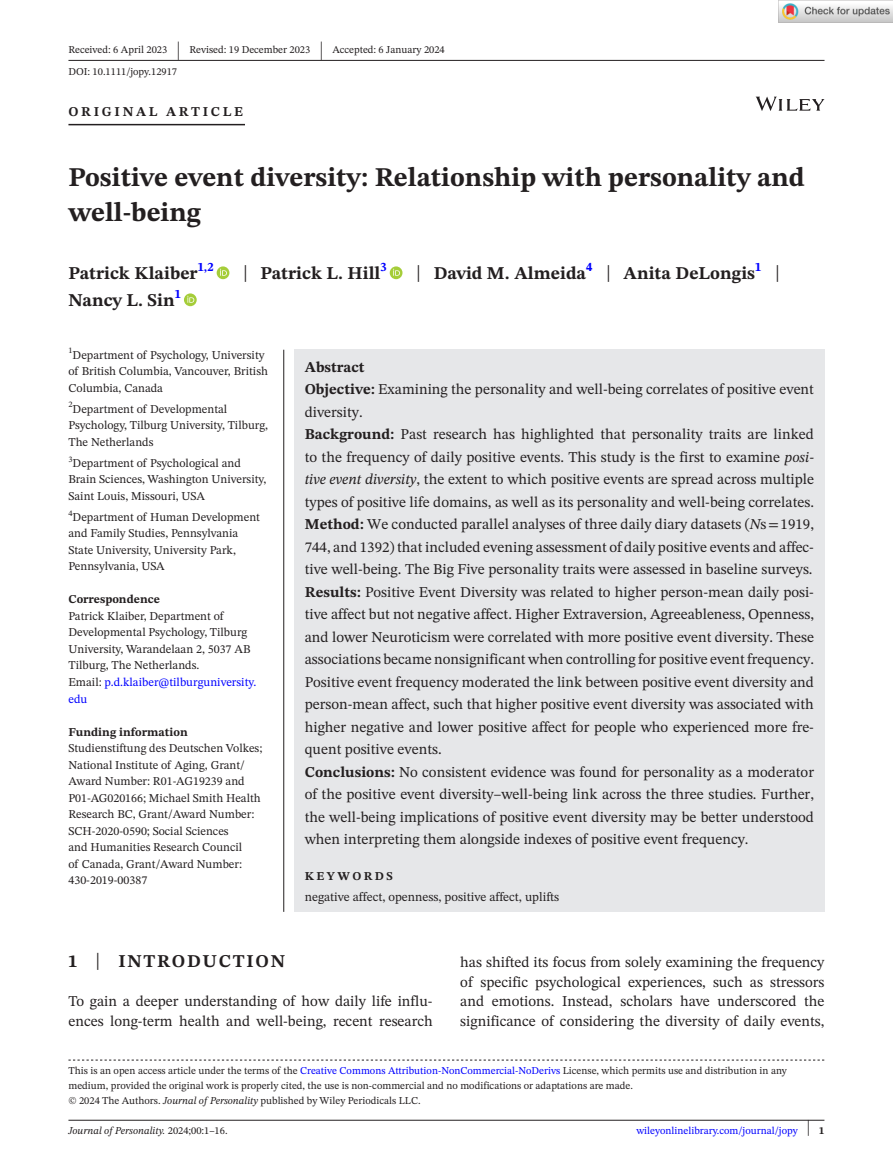
<style>
.page{position:relative;width:893px;height:1174px;background:#fff}
.page>*{position:absolute;margin:0;border:0;box-sizing:border-box;transform-origin:0 0}
.t1{font:700 27px/34.5px "STIX Two Text";color:#231f20}
.t2{font:25.65px "STIX Two Text";color:#231f20;scale:.49 1}
.t3{font:700 18px "STIX Two Text";color:#231f20}
.t4{font:700 18px "STIX Two Text";letter-spacing:.1em;color:#231f20}
.t5{font:15px/22.5px "STIX Two Text";color:#231f20}
.t6{font:700 13.5px "STIX Two Text";letter-spacing:.2em;color:#231f20}
.t7{font:12.75px "STIX Two Text";color:#231f20}
.t8{font:12px/16.5px "STIX Two Text";color:#231f20}
.t9{font:700 12px "STIX Two Text";color:#231f20}
.t10{font:700 12px "STIX Two Text";letter-spacing:.2em;color:#231f20}
.t11{font:10.5px/15px "STIX Two Text";color:#231f20}
.t12{font:10.5px "STIX Two Text";color:#00f}
.t13{font:italic 10.5px "STIX Two Text";color:#231f20}
.s1{font-weight:400;font-size:23.4px}
.s2{color:#00f}
.s3{font-weight:700}
.s4{font-style:italic}
.s5{font-family:"STIX"}
.s6{font-weight:400;font-size:23.7px}
.s7{font-style:normal}
.s8{font-size:22.2px;color:#231f20}
.s9{font-weight:700;color:#231f20}
</style>
<div class="page">
<hr style="left:68px;top:1119px;width:756px;height:1px;background:#231f20">
<svg style="left:756px;top:97px;width:68px;height:14px"></svg>
<hr style="left:68px;top:60px;width:756px;height:1px;background:#231f20">
<hr style="left:68px;top:124px;width:177px;height:1px;background:#231f20">
<div style="left:217px;top:266px;width:12px;height:13px;background:#a5cd39;border-radius:50%"></div>
<svg style="left:220px;top:269px;width:7px;height:7px"></svg>
<div style="left:390px;top:266px;width:12px;height:13px;background:#a5cd39;border-radius:50%"></div>
<svg style="left:393px;top:269px;width:7px;height:7px"></svg>
<svg style="left:184px;top:293px;width:13px;height:13px"></svg>
<svg style="left:187px;top:296px;width:7px;height:7px"></svg>
<svg style="left:68px;top:1059px;width:756px;height:1px"></svg>
<div style="left:294px;top:350px;width:530px;height:562px;background:#e6e7e9"></div>
<hr style="left:283px;top:350px;width:1px;height:562px;background:#231f20">
<img style="left:779px;top:0;width:114px;height:23px">
<p class="t11" style="left:68px;top:42px;width:100px">Received: 6 April 2023</p>
<h2 class="t2" style="left:177px;top:32px;width:8px">|</h2>
<p class="t11" style="left:189px;top:42px;width:122px">Revised: 19 December 2023</p>
<h2 class="t2" style="left:320px;top:32px;width:8px">|</h2>
<p class="t11" style="left:332px;top:42px;width:114px">Accepted: 6 January 2024</p>
<p class="t11" style="left:68px;top:64px;width:110px">DOI: 10.1111/jopy.12917</p>
<p class="t6" style="left:68px;top:101px;width:176px">ORIGINAL ARTICLE</p>
<h1 class="t1" style="left:68px;top:161px;width:738px">Positive event diversity: Relationship with personality and well-being</h1>
<p class="t3" style="left:68px;top:260px;width:147px">Patrick Klaiber<sup>1,2</sup></p>
<p class="t3" style="left:243px;top:260px;width:145px"><span class="s1">|</span> Patrick L. Hill<sup>3</sup></p>
<p class="t3" style="left:416px;top:260px;width:365px"><span class="s1">|</span> David M. Almeida<sup>4</sup> <span class="s1">|</span> Anita DeLongis<sup>1</sup> <span class="s1">|</span></p>
<p class="t3" style="left:68px;top:287px;width:114px">Nancy L. Sin<sup>1</sup></p>
<p class="t8" style="left:68px;top:346px;width:201px"><sup>1</sup>Department of Psychology, University of British Columbia, Vancouver, British<br>Columbia, Canada</p>
<p class="t8" style="left:68px;top:400px;width:201px"><sup>2</sup>Department of Developmental<br>Psychology, Tilburg University, Tilburg,<br>The Netherlands</p>
<p class="t8" style="left:68px;top:454px;width:199px"><sup>3</sup>Department of Psychological and<br>Brain Sciences, Washington University,<br>Saint Louis, Missouri, USA</p>
<p class="t8" style="left:68px;top:508px;width:193px"><sup>4</sup>Department of Human Development and Family Studies, Pennsylvania<br>State University, University Park,<br>Pennsylvania, USA</p>
<p class="t9" style="left:68px;top:591px;width:93px">Correspondence</p>
<p class="t8" style="left:68px;top:607px;width:189px">Patrick Klaiber, Department of<br>Developmental Psychology, Tilburg<br>University, Warandelaan 2, 5037 AB<br>Tilburg, The Netherlands.<br>Email: <span class="s2">p.d.klaiber@tilburguniversity. edu</span></p>
<p class="t9" style="left:68px;top:723px;width:121px">Funding information</p>
<p class="t8" style="left:68px;top:739px;width:195px">Studienstiftung des Deutschen Volkes;<br>National Institute of Aging, Grant/<br>Award Number: R01-AG19239 and<br>P01-AG020166; Michael Smith Health<br>Research BC, Grant/Award Number:<br>SCH-2020-0590; Social Sciences<br>and Humanities Research Council<br>of Canada, Grant/Award Number:<br>430-2019-00387</p>
<p class="t5" style="left:305px;top:355px;width:511px"><span class="s3">Abstract<br>Objective:</span> Examining the personality and well-being correlates of positive event diversity.<br><span class="s3">Background:</span> Past research has highlighted that personality traits are linked to the frequency of daily positive events. This study is the first to examine <span class="s4">posi&shy;tive event diversity</span>, the extent to which positive events are spread across multiple types of positive life domains, as well as its personality and well-being correlates.<br><span class="s3">Method:</span> We conducted parallel analyses of three daily diary datasets (<span class="s4">N</span>s<span class="s5">=</span>1919, 744, and 1392) that included evening assessment of daily positive events and affec&shy;tive well-being. The Big Five personality traits were assessed in baseline surveys.<br><span class="s3">Results:</span> Positive Event Diversity was related to higher person-mean daily posi&shy;tive affect but not negative affect. Higher Extraversion, Agreeableness, Openness, and lower Neuroticism were correlated with more positive event diversity. These associations became nonsignificant when controlling for positive event frequency.<br>Positive event frequency moderated the link between positive event diversity and person-mean affect, such that higher positive event diversity was associated with higher negative and lower positive affect for people who experienced more fre&shy;quent positive events.<br><span class="s3">Conclusions:</span> No consistent evidence was found for personality as a moderator of the positive event diversity–well-being link across the three studies. Further, the well-being implications of positive event diversity may be better understood when interpreting them alongside indexes of positive event frequency.</p>
<p class="t10" style="left:305px;top:867px;width:90px">KEYWORDS</p>
<p class="t7" style="left:305px;top:888px;width:256px">negative affect, openness, positive affect, uplifts</p>
<p class="t4" style="left:68px;top:948px;width:218px">1 <span class="s6">|</span> INTRODUCTION</p>
<p class="t5" style="left:68px;top:991px;width:366px;line-height:19.5px">To gain a deeper understanding of how daily life influ&shy;ences long-term health and well-being, recent research</p>
<p class="t5" style="left:460px;top:952px;width:366px;line-height:19.5px;text-align:justify">has shifted its focus from solely examining the frequency of specific psychological experiences, such as stressors and emotions. Instead, scholars have underscored the significance of considering the diversity of daily events,</p>
<p class="t11" style="left:68px;top:1063px;width:720px">This is an open access article under the terms of the <span class="s2">Creative Commons Attribution-NonCommercial-NoDerivs</span> License, which permits use and distribution in any medium, provided the original work is properly cited, the use is non-commercial and no modifications or adaptations are made.<br>© 2024 The Authors. <span class="s4">Journal of Personality</span> published by Wiley Periodicals LLC.</p>
<p class="t13" style="left:68px;top:1123px;width:161px">Journal of Personality. <span class="s7">2024;00:1–16.</span></p>
<p class="t12" style="left:636px;top:1123px;width:190px">wileyonlinelibrary.com/journal/jopy <span class="s8">|</span> <span class="s9">1</span></p>
</div>
